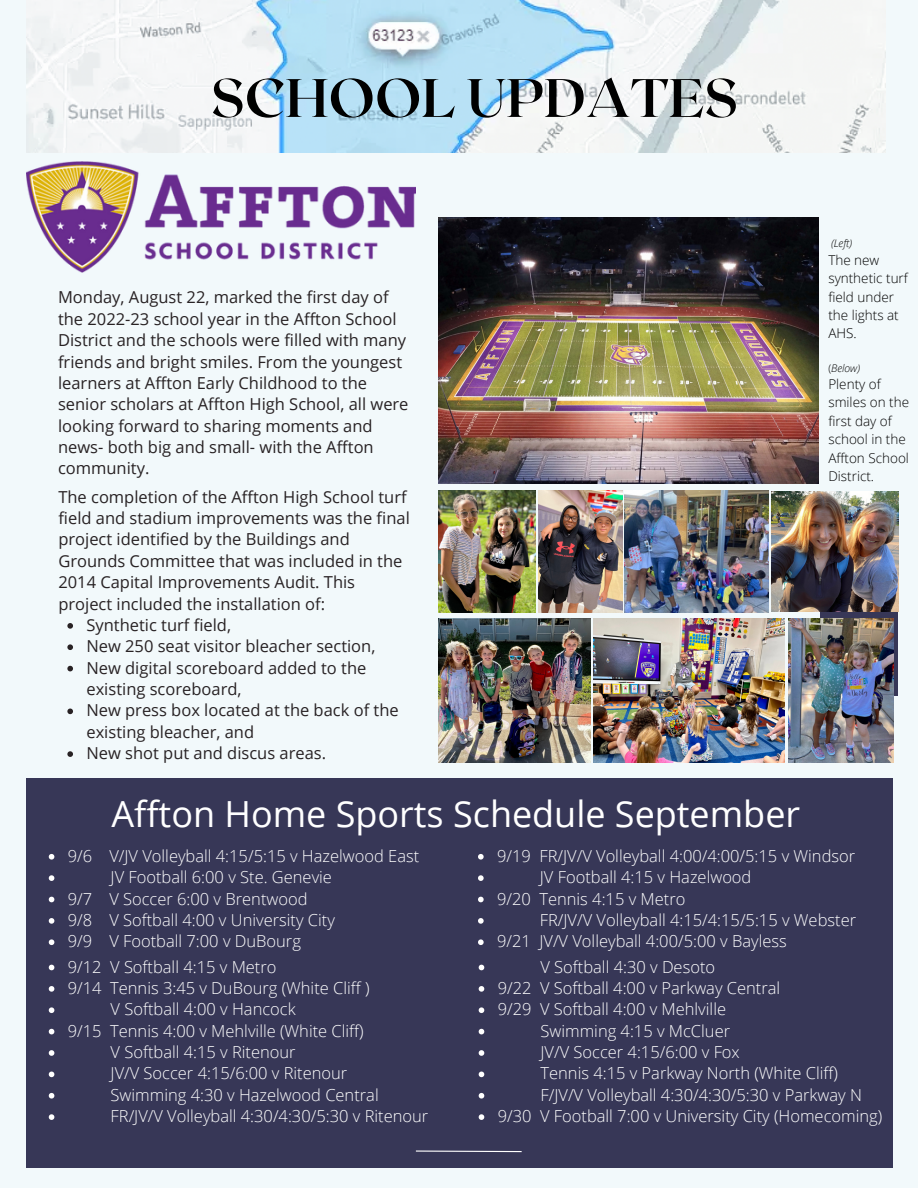
<style>
.page{position:relative;width:918px;height:1188px;background:#f2f9fb}
.page>*{position:absolute;margin:0;border:0;box-sizing:border-box;transform-origin:0 0}
.t1{font:700 54px "Roxborough CF";color:#000}
.t2{font:36px "Open Sans";color:#fff}
.t3{font:300 16.5px "Open Sans";color:#fff}
.t4{font:16.5px/21.3px "Open Sans";color:#282224}
.t5{font:300 13.5px/18.5px "Open Sans";color:#000}
.t6{font:italic 300 10.5px "Open Sans";color:#000}
.s1{font-style:normal}
</style>
<div class="page">
<svg style="left:820px;top:611px;width:78px;height:84px"></svg>
<div style="left:26px;top:778px;width:867px;height:389px;background:#373757"></div>
<img style="left:26px;top:0;width:860px;height:153px">
<svg style="left:415px;top:1150px;width:107px;height:3px"></svg>
<img style="left:438px;top:217px;width:381px;height:267px">
<img style="left:438px;top:619px;width:152px;height:144px">
<img style="left:438px;top:491px;width:97px;height:121px">
<img style="left:538px;top:491px;width:85px;height:121px">
<img style="left:789px;top:619px;width:104px;height:144px">
<img style="left:593px;top:619px;width:192px;height:144px">
<img style="left:625px;top:491px;width:144px;height:121px">
<img style="left:771px;top:492px;width:127px;height:119px">
<img style="left:26px;top:162px;width:390px;height:110px">
<svg style="left:67px;top:623px;width:6px;height:6px"></svg>
<svg style="left:67px;top:644px;width:6px;height:6px"></svg>
<svg style="left:67px;top:666px;width:6px;height:5px"></svg>
<svg style="left:67px;top:709px;width:6px;height:5px"></svg>
<svg style="left:67px;top:751px;width:6px;height:6px"></svg>
<svg style="left:49px;top:854px;width:5px;height:6px"></svg>
<svg style="left:49px;top:875px;width:5px;height:6px"></svg>
<svg style="left:49px;top:897px;width:5px;height:5px"></svg>
<svg style="left:49px;top:918px;width:5px;height:6px"></svg>
<svg style="left:49px;top:939px;width:5px;height:6px"></svg>
<svg style="left:478px;top:854px;width:6px;height:6px"></svg>
<svg style="left:478px;top:875px;width:6px;height:6px"></svg>
<svg style="left:478px;top:897px;width:6px;height:5px"></svg>
<svg style="left:478px;top:918px;width:6px;height:6px"></svg>
<svg style="left:478px;top:939px;width:6px;height:6px"></svg>
<svg style="left:49px;top:965px;width:5px;height:5px"></svg>
<svg style="left:49px;top:986px;width:5px;height:6px"></svg>
<svg style="left:49px;top:1007px;width:5px;height:6px"></svg>
<svg style="left:49px;top:1029px;width:5px;height:5px"></svg>
<svg style="left:49px;top:1050px;width:5px;height:6px"></svg>
<svg style="left:49px;top:1072px;width:5px;height:5px"></svg>
<svg style="left:49px;top:1093px;width:5px;height:6px"></svg>
<svg style="left:49px;top:1114px;width:5px;height:6px"></svg>
<svg style="left:479px;top:965px;width:5px;height:5px"></svg>
<svg style="left:479px;top:986px;width:5px;height:6px"></svg>
<svg style="left:479px;top:1007px;width:5px;height:6px"></svg>
<svg style="left:479px;top:1029px;width:5px;height:5px"></svg>
<svg style="left:479px;top:1050px;width:5px;height:6px"></svg>
<svg style="left:479px;top:1072px;width:5px;height:5px"></svg>
<svg style="left:479px;top:1093px;width:5px;height:6px"></svg>
<svg style="left:479px;top:1114px;width:5px;height:6px"></svg>
<h1 class="t1" style="left:211px;top:63px;width:529px">SCHOOL UPDATES</h1>
<p class="t4" style="left:58px;top:286px;width:352px">Monday, August 22, marked the first day of the 2022-23 school year in the Affton School District and the schools were filled with many friends and bright smiles. From the youngest learners at Affton Early Childhood to the senior scholars at Affton High School, all were looking forward to sharing moments and news- both big and small- with the Affton community.</p>
<p class="t4" style="left:58px;top:486px;width:353px">The completion of the Affton High School turf field and stadium improvements was the final project identified by the Buildings and Grounds Committee that was included in the 2014 Capital Improvements Audit. This project included the installation of:</p>
<p class="t4" style="left:86px;top:614px;width:314px">Synthetic turf field,<br>New 250 seat visitor bleacher section,<br>New digital scoreboard added to the existing scoreboard,<br>New press box located at the back of the existing bleacher, and<br>New shot put and discus areas.</p>
<p class="t6" style="left:831px;top:236px;width:23px">(Left)</p>
<p class="t5" style="left:828px;top:250px;width:81px">The new synthetic turf field under the lights at<br>AHS.</p>
<p class="t6" style="left:828px;top:360px;width:33px"><span class="s1">(</span>Below)</p>
<p class="t5" style="left:828px;top:375px;width:82px">Plenty of smiles on the first day of school in the<br>Affton School<br>District.</p>
<h2 class="t2" style="left:112px;top:789px;width:690px">Affton Home Sports Schedule September</h2>
<p class="t3" style="left:497px;top:844px;width:360px">9/19 FR/JV/V Volleyball 4:00/4:00/5:15 v Windsor</p>
<p class="t3" style="left:540px;top:866px;width:213px">JV Football 4:15 v Hazelwood</p>
<p class="t3" style="left:497px;top:887px;width:190px">9/20 Tennis 4:15 v Metro</p>
<p class="t3" style="left:540px;top:908px;width:318px">FR/JV/V Volleyball 4:15/4:15/5:15 v Webster</p>
<p class="t3" style="left:497px;top:930px;width:291px">9/21 JV/V Volleyball 4:00/5:00 v Bayless</p>
<p class="t3" style="left:68px;top:955px;width:210px">9/12 V Softball 4:15 v Metro</p>
<p class="t3" style="left:68px;top:976px;width:303px">9/14 Tennis 3:45 v DuBourg (White Cliff )</p>
<p class="t3" style="left:111px;top:998px;width:187px">V Softball 4:00 v Hancock</p>
<p class="t3" style="left:68px;top:1019px;width:297px">9/15 Tennis 4:00 v Mehlville (White Cliff)</p>
<p class="t3" style="left:111px;top:1040px;width:187px">V Softball 4:15 v Ritenour</p>
<p class="t3" style="left:111px;top:1062px;width:238px">JV/V Soccer 4:15/6:00 v Ritenour</p>
<p class="t3" style="left:111px;top:1083px;width:270px">Swimming 4:30 v Hazelwood Central</p>
<p class="t3" style="left:111px;top:1105px;width:319px">FR/JV/V Volleyball 4:30/4:30/5:30 v Ritenour</p>
<p class="t3" style="left:68px;top:844px;width:353px">9/6 V/JV Volleyball 4:15/5:15 v Hazelwood East</p>
<p class="t3" style="left:111px;top:866px;width:223px">JV Football 6:00 v Ste. Genevie</p>
<p class="t3" style="left:68px;top:887px;width:241px">9/7 V Soccer 6:00 v Brentwood</p>
<p class="t3" style="left:68px;top:908px;width:269px">9/8 V Softball 4:00 v University City</p>
<p class="t3" style="left:68px;top:930px;width:235px">9/9 V Football 7:00 v DuBourg</p>
<p class="t3" style="left:541px;top:955px;width:176px">V Softball 4:30 v Desoto</p>
<p class="t3" style="left:498px;top:976px;width:284px">9/22 V Softball 4:00 v Parkway Central</p>
<p class="t3" style="left:498px;top:998px;width:230px">9/29 V Softball 4:00 v Mehlville</p>
<p class="t3" style="left:541px;top:1019px;width:191px">Swimming 4:15 v McCluer</p>
<p class="t3" style="left:541px;top:1040px;width:201px">JV/V Soccer 4:15/6:00 v Fox</p>
<p class="t3" style="left:541px;top:1062px;width:299px">Tennis 4:15 v Parkway North (White Cliff)</p>
<p class="t3" style="left:541px;top:1083px;width:323px">F/JV/V Volleyball 4:30/4:30/5:30 v Parkway N</p>
<p class="t3" style="left:498px;top:1105px;width:386px">9/30 V Football 7:00 v University City (Homecoming)</p>
</div>
